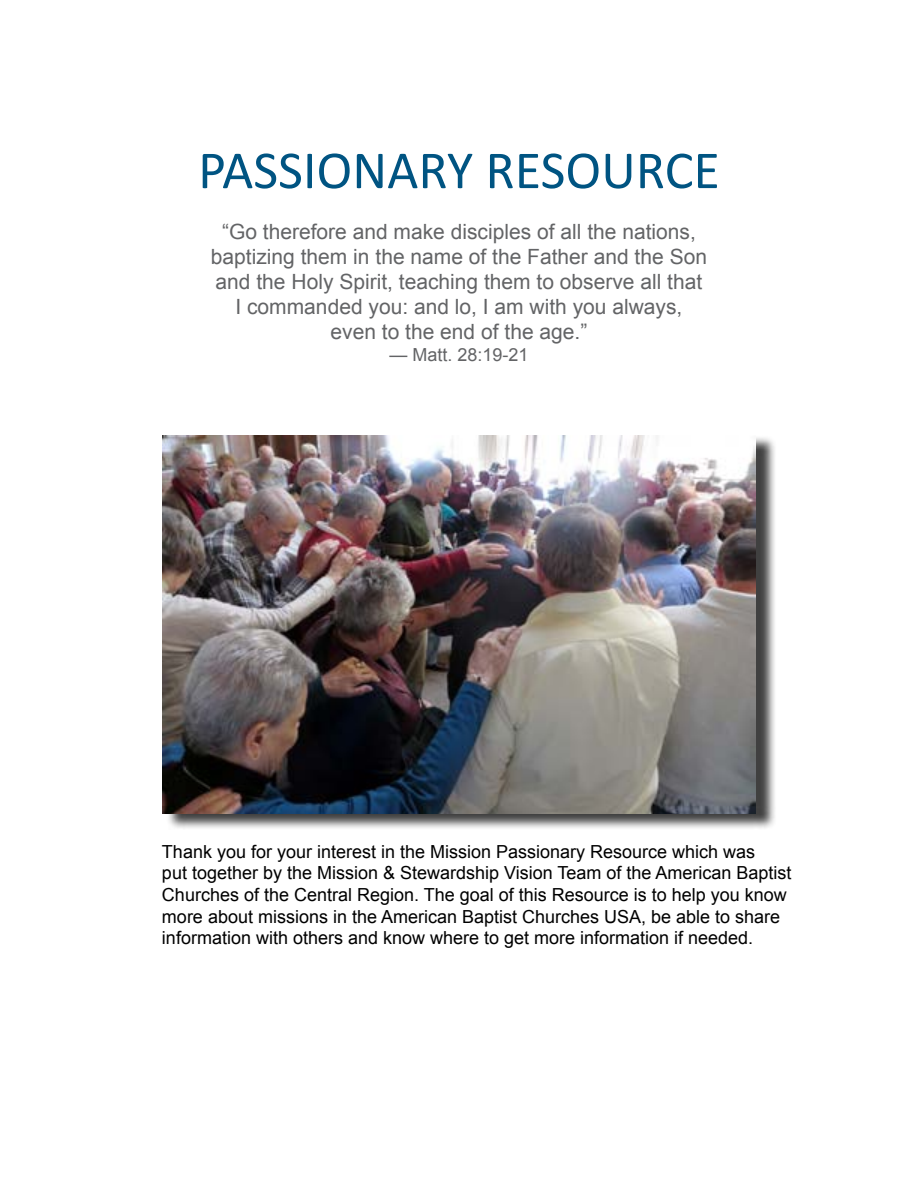
<style>
.page{position:relative;width:918px;height:1188px;background:#fff}
.page>*{position:absolute;margin:0;border:0;box-sizing:border-box;transform-origin:0 0}
.t1{font:54px "Calibri";color:#005482}
.t2{font:21px/25.2px "Arial";color:#636466;text-align:center}
.t3{font:18px/21.6px "Arial";color:#000}
.t4{font:18px "Arial";color:#636466}
</style>
<div class="page">
<div style="left:167px;top:436px;width:610px;height:394px;background:#000;opacity:.75"></div>
<img style="left:162px;top:436px;width:594px;height:378px">
<h1 class="t1" style="left:198px;top:136px;width:523px">PASSIONARY RESOURCE</h1>
<p class="t2" style="left:211px;top:219px;width:498px">“Go therefore and make disciples of all the nations, baptizing them in the name of the Father and the Son and the Holy Spirit, teaching them to observe all that I commanded you: and lo, I am with you always, even to the end of the age.”</p>
<p class="t4" style="left:389px;top:343px;width:141px">— Matt. 28:19-21</p>
<p class="t3" style="left:162px;top:841px;width:631px">Thank you for your interest in the Mission Passionary Resource which was<br>put together by the Mission &amp; Stewardship Vision Team of the American Baptist Churches of the Central Region. The goal of this Resource is to help you know more about missions in the American Baptist Churches USA, be able to share information with others and know where to get more information if needed.</p>
</div>
